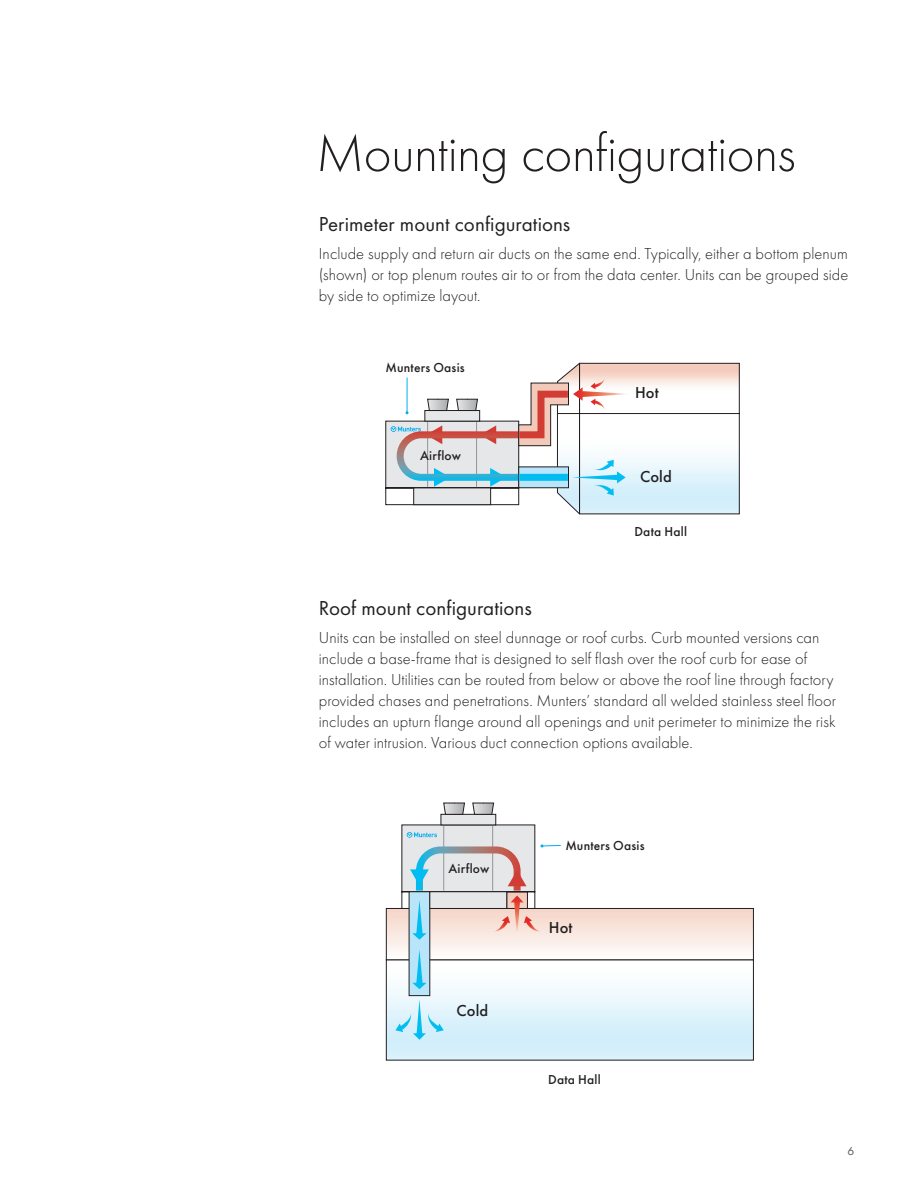
<style>
.page{position:relative;width:918px;height:1188px;background:#fff}
.page>*{position:absolute;margin:0;border:0;box-sizing:border-box;transform-origin:0 0}
.t1{font:300 54px "Futura PT";letter-spacing:-.01em;color:#231f20}
.t2{font:21px "Futura PT";letter-spacing:.005em;color:#231f20}
.t3{font:300 16.5px/21px "Futura PT";letter-spacing:.005em;color:#231f20;text-align:justify}
.t4{font:500 16.5px "Futura PT";letter-spacing:.005em;color:#231f20}
.t5{font:500 13.5px "Futura PT";letter-spacing:.015em;color:#231f20}
.t6{font:12px "Futura PT";color:#57585a}
</style>
<div class="page">
<svg style="left:385px;top:362px;width:355px;height:153px"></svg>
<div style="left:441px;top:814px;width:55px;height:11px;background:#e6e7e9"></div>
<svg style="left:443px;top:802px;width:22px;height:13px"></svg>
<svg style="left:472px;top:802px;width:22px;height:13px"></svg>
<div style="left:409px;top:891px;width:21px;height:105px;background:#b9e5fa;border:1px solid #231f20"></div>
<svg style="left:395px;top:999px;width:49px;height:41px;background:#beebfa"></svg>
<svg style="left:386px;top:824px;width:368px;height:165px"></svg>
<h1 class="t1" style="left:316px;top:122px;width:481px">Mounting configurations</h1>
<p class="t2" style="left:319px;top:212px;width:253px">Perimeter mount configurations</p>
<p class="t3" style="left:319px;top:243px;width:531px">Include supply and return air ducts on the same end. Typically, either a bottom plenum (shown) or top plenum routes air to or from the data center. Units can be grouped side by side to optimize layout.</p>
<p class="t5" style="left:386px;top:359px;width:81px">Munters Oasis</p>
<p class="t5" style="left:420px;top:447px;width:42px">Airflow</p>
<p class="t4" style="left:635px;top:382px;width:25px">Hot</p>
<p class="t4" style="left:640px;top:467px;width:33px">Cold</p>
<p class="t5" style="left:634px;top:523px;width:54px">Data Hall</p>
<p class="t2" style="left:319px;top:596px;width:214px">Roof mount configurations</p>
<p class="t3" style="left:319px;top:627px;width:519px;text-align:left">Units can be installed on steel dunnage or roof curbs. Curb mounted versions can include a base-frame that is designed to self flash over the roof curb for ease of installation. Utilities can be routed from below or above the roof line through factory provided chases and penetrations. Munters’ standard all welded stainless steel floor includes an upturn flange around all openings and unit perimeter to minimize the risk of water intrusion. Various duct connection options available.</p>
<p class="t5" style="left:448px;top:860px;width:42px">Airflow</p>
<p class="t4" style="left:457px;top:1001px;width:33px">Cold</p>
<p class="t5" style="left:565px;top:838px;width:81px">Munters Oasis</p>
<p class="t4" style="left:549px;top:918px;width:25px">Hot</p>
<p class="t5" style="left:548px;top:1072px;width:54px">Data Hall</p>
<p class="t6" style="left:847px;top:1144px;width:8px">6</p>
</div>
